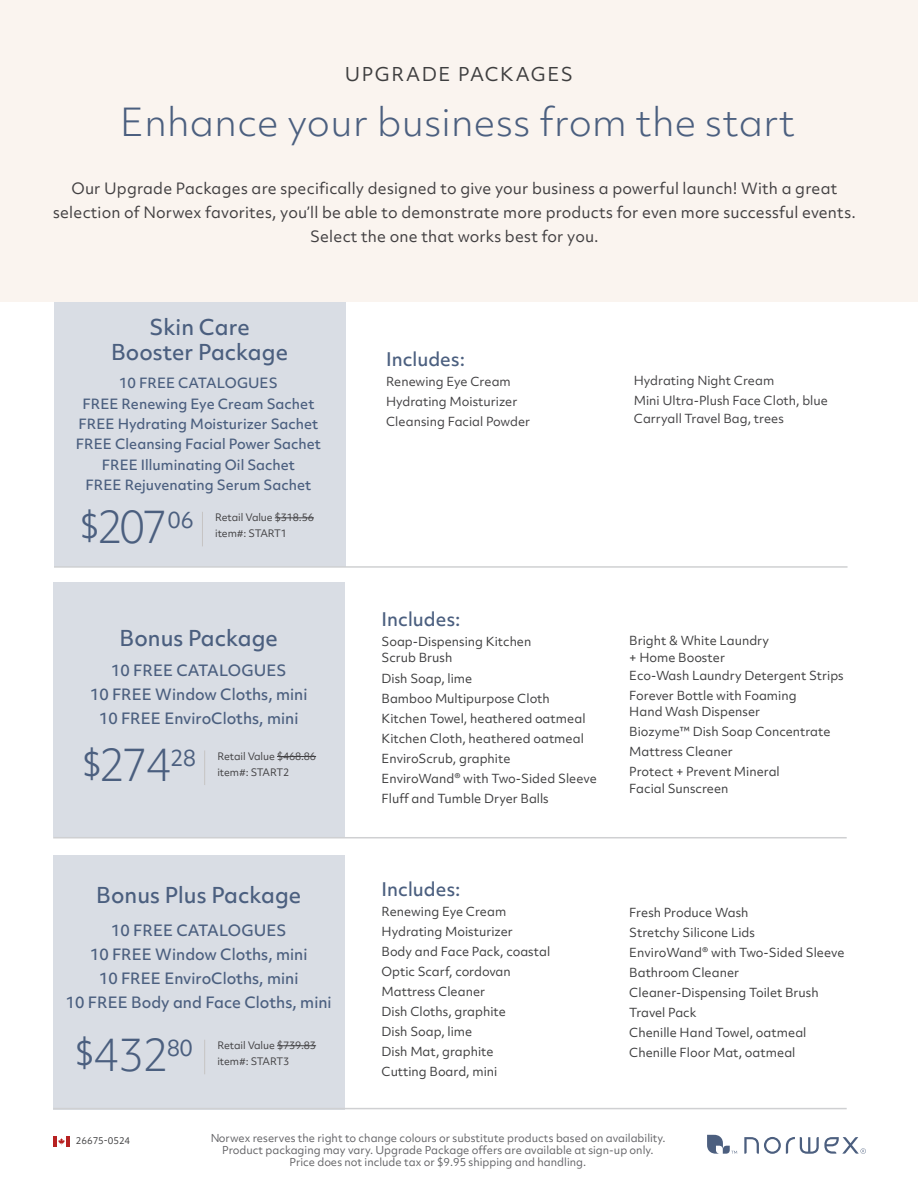
<style>
.page{position:relative;width:918px;height:1188px;background:#fff}
.page>*{position:absolute;margin:0;border:0;box-sizing:border-box;transform-origin:0 0}
.t1{font:300 43.05px "Objektiv Mk 2";letter-spacing:-.075em;color:#4b5f7f}
.t2{font:300 37.05px "Objektiv Mk 2";letter-spacing:.01em;color:#4b5f7f}
.t3{font:21.6px "Objektiv Mk 2";color:#4b5f7f}
.t4{font:500 21px/25.2px "Objektiv Mk 2";color:#4b5f7f;text-align:center}
.t5{font:18.3px "Objektiv Mk 2";letter-spacing:.08em;color:#3e3e3f}
.t6{font:500 18px "Objektiv Mk 2";color:#4b5f7f}
.t7{font:15px/24px "Objektiv Mk 2";letter-spacing:.01em;color:#413f41;text-align:center}
.t8{font:500 15px "Objektiv Mk 2";color:#4b5f7f}
.t9{font:500 13.65px/20.4px "Objektiv Mk 2";color:#4b5f7f;text-align:center}
.t10{font:12px/16.5px "Objektiv Mk 2";color:#3e3e3f}
.t11{font:12px/18px "Objektiv Mk 2";color:#414042}
.t12{font:10.5px/12px "Objektiv Mk 2";color:#636366;text-align:center}
.t13{font:9.9px "Objektiv Mk 2";letter-spacing:-.01em;color:#414042}
.t14{font:9px "Objektiv Mk 2";color:#3e3e3f}
.s1{font-weight:400;font-size:31.8px}
</style>
<div class="page">
<div style="left:53px;top:582px;width:292px;height:255px;background:#d9dde4"></div>
<div style="left:54px;top:301px;width:291px;height:266px;background:#d9dde4"></div>
<div style="left:53px;top:855px;width:292px;height:254px;background:#d9dde4"></div>
<hr style="left:53px;top:837px;width:794px;height:1px;background:#cfd0d2">
<hr style="left:53px;top:1108px;width:794px;height:1px;background:#cfd0d2">
<hr style="left:277px;top:756px;width:39px;height:1px;background:#414042">
<hr style="left:204px;top:750px;width:1px;height:35px;background:#c6c4c3">
<hr style="left:277px;top:1045px;width:39px;height:1px;background:#414042">
<hr style="left:204px;top:1040px;width:1px;height:34px;background:#c6c4c3">
<hr style="left:53px;top:1136px;width:4px;height:11px;background:#b72121">
<hr style="left:66px;top:1136px;width:4px;height:11px;background:#b72121">
<svg style="left:58px;top:1138px;width:7px;height:7px"></svg>
<svg style="left:744px;top:1137px;width:122px;height:17px"></svg>
<svg style="left:707px;top:1135px;width:30px;height:19px"></svg>
<hr style="left:54px;top:566px;width:794px;height:2px;background:#cfd0d2">
<hr style="left:275px;top:517px;width:39px;height:1px;background:#414042">
<hr style="left:202px;top:512px;width:1px;height:34px;background:#c6c4c3">
<div style="left:0;top:0;width:918px;height:301px;background:#faf4ef"></div>
<p class="t5" style="left:345px;top:61px;width:230px">UPGRADE PACKAGES</p>
<p class="t2" style="left:120px;top:97px;width:677px">Enhance your business from the start</p>
<p class="t7" style="left:53px;top:176px;width:804px">Our Upgrade Packages are specifically designed to give your business a powerful launch! With a great selection of Norwex favorites, you’ll be able to demonstrate more products for even more successful events.<br>Select the one that works best for you.</p>
<p class="t4" style="left:111px;top:314px;width:179px">Skin Care<br>Booster Package</p>
<p class="t9" style="left:82px;top:373px;width:233px">10 FREE CATALOGUES<br>FREE Renewing Eye Cream Sachet</p>
<p class="t9" style="left:79px;top:414px;width:241px">FREE Hydrating Moisturizer Sachet</p>
<p class="t9" style="left:76px;top:434px;width:247px">FREE Cleansing Facial Power Sachet</p>
<p class="t9" style="left:102px;top:454px;width:195px">FREE Illuminating Oil Sachet</p>
<p class="t9" style="left:86px;top:475px;width:227px">FREE Rejuvenating Serum Sachet</p>
<p class="t1" style="left:80px;top:497px;width:90px"><span class="s1">$</span>207</p>
<p class="t3" style="left:167px;top:505px;width:28px">06</p>
<p class="t13" style="left:215px;top:511px;width:100px">Retail Value $318.56</p>
<p class="t13" style="left:215px;top:526px;width:73px">item#: START1</p>
<p class="t4" style="left:120px;top:625px;width:160px">Bonus Package</p>
<p class="t8" style="left:111px;top:660px;width:177px">10 FREE CATALOGUES</p>
<p class="t8" style="left:90px;top:684px;width:219px">10 FREE Window Cloths, mini</p>
<p class="t8" style="left:99px;top:708px;width:201px">10 FREE EnviroCloths, mini</p>
<p class="t1" style="left:82px;top:736px;width:92px"><span class="s1">$</span>274</p>
<p class="t3" style="left:170px;top:743px;width:28px">28</p>
<p class="t13" style="left:217px;top:749px;width:100px">Retail Value $468.86</p>
<p class="t13" style="left:217px;top:765px;width:73px">item#: START2</p>
<p class="t4" style="left:96px;top:882px;width:207px">Bonus Plus Package</p>
<p class="t8" style="left:111px;top:920px;width:177px">10 FREE CATALOGUES</p>
<p class="t8" style="left:90px;top:944px;width:219px">10 FREE Window Cloths, mini</p>
<p class="t8" style="left:99px;top:968px;width:201px">10 FREE EnviroCloths, mini</p>
<p class="t8" style="left:66px;top:992px;width:267px">10 FREE Body and Face Cloths, mini</p>
<p class="t1" style="left:75px;top:1025px;width:95px"><span class="s1">$</span>432</p>
<p class="t3" style="left:167px;top:1033px;width:28px">80</p>
<p class="t13" style="left:217px;top:1038px;width:100px">Retail Value $739.83</p>
<p class="t13" style="left:217px;top:1054px;width:73px">item#: START3</p>
<p class="t6" style="left:386px;top:346px;width:81px">Includes:</p>
<p class="t11" style="left:386px;top:372px;width:126px">Renewing Eye Cream</p>
<p class="t11" style="left:386px;top:392px;width:133px">Hydrating Moisturizer</p>
<p class="t11" style="left:386px;top:412px;width:146px">Cleansing Facial Powder</p>
<p class="t11" style="left:634px;top:371px;width:142px">Hydrating Night Cream</p>
<p class="t11" style="left:634px;top:391px;width:196px">Mini Ultra-Plush Face Cloth, blue<br>Carryall Travel Bag, trees</p>
<p class="t6" style="left:382px;top:607px;width:81px">Includes:</p>
<p class="t10" style="left:382px;top:633px;width:151px">Soap-Dispensing Kitchen<br>Scrub Brush</p>
<p class="t10" style="left:382px;top:670px;width:92px">Dish Soap, lime</p>
<p class="t10" style="left:382px;top:690px;width:170px">Bamboo Multipurpose Cloth</p>
<p class="t10" style="left:382px;top:710px;width:205px">Kitchen Towel, heathered oatmeal</p>
<p class="t10" style="left:382px;top:730px;width:204px">Kitchen Cloth, heathered oatmeal</p>
<p class="t10" style="left:382px;top:750px;width:130px">EnviroScrub, graphite</p>
<p class="t10" style="left:382px;top:770px;width:217px">EnviroWand® with Two-Sided Sleeve</p>
<p class="t10" style="left:382px;top:790px;width:169px">Fluff and Tumble Dryer Balls</p>
<p class="t6" style="left:382px;top:877px;width:81px">Includes:</p>
<p class="t10" style="left:382px;top:903px;width:126px">Renewing Eye Cream</p>
<p class="t10" style="left:382px;top:923px;width:133px">Hydrating Moisturizer</p>
<p class="t10" style="left:382px;top:943px;width:170px">Body and Face Pack, coastal</p>
<p class="t10" style="left:382px;top:963px;width:131px">Optic Scarf, cordovan</p>
<p class="t10" style="left:382px;top:983px;width:105px">Mattress Cleaner</p>
<p class="t10" style="left:382px;top:1003px;width:126px">Dish Cloths, graphite</p>
<p class="t10" style="left:382px;top:1023px;width:92px">Dish Soap, lime</p>
<p class="t10" style="left:382px;top:1043px;width:114px">Dish Mat, graphite</p>
<p class="t10" style="left:382px;top:1063px;width:117px">Cutting Board, mini</p>
<p class="t10" style="left:629px;top:632px;width:141px">Bright &amp; White Laundry + Home Booster</p>
<p class="t10" style="left:629px;top:667px;width:216px">Eco-Wash Laundry Detergent Strips</p>
<p class="t10" style="left:629px;top:687px;width:169px">Forever Bottle with Foaming<br>Hand Wash Dispenser</p>
<p class="t10" style="left:629px;top:723px;width:203px">Biozyme™ Dish Soap Concentrate</p>
<p class="t10" style="left:629px;top:743px;width:105px">Mattress Cleaner</p>
<p class="t10" style="left:629px;top:763px;width:152px">Protect + Prevent Mineral<br>Facial Sunscreen</p>
<p class="t10" style="left:629px;top:904px;width:121px">Fresh Produce Wash</p>
<p class="t10" style="left:629px;top:924px;width:127px">Stretchy Silicone Lids</p>
<p class="t10" style="left:629px;top:944px;width:217px">EnviroWand® with Two-Sided Sleeve</p>
<p class="t10" style="left:629px;top:964px;width:111px">Bathroom Cleaner</p>
<p class="t10" style="left:629px;top:984px;width:191px">Cleaner-Dispensing Toilet Brush</p>
<p class="t10" style="left:629px;top:1004px;width:69px">Travel Pack</p>
<p class="t10" style="left:629px;top:1024px;width:179px">Chenille Hand Towel, oatmeal</p>
<p class="t10" style="left:629px;top:1044px;width:168px">Chenille Floor Mat, oatmeal</p>
<p class="t14" style="left:76px;top:1135px;width:56px">26675-0524</p>
<p class="t12" style="left:210px;top:1132px;width:457px">Norwex reserves the right to change colours or substitute products based on availability.<br>Product packaging may vary. Upgrade Package offers are available at sign-up only.<br>Price does not include tax or $9.95 shipping and handling.</p>
</div>
